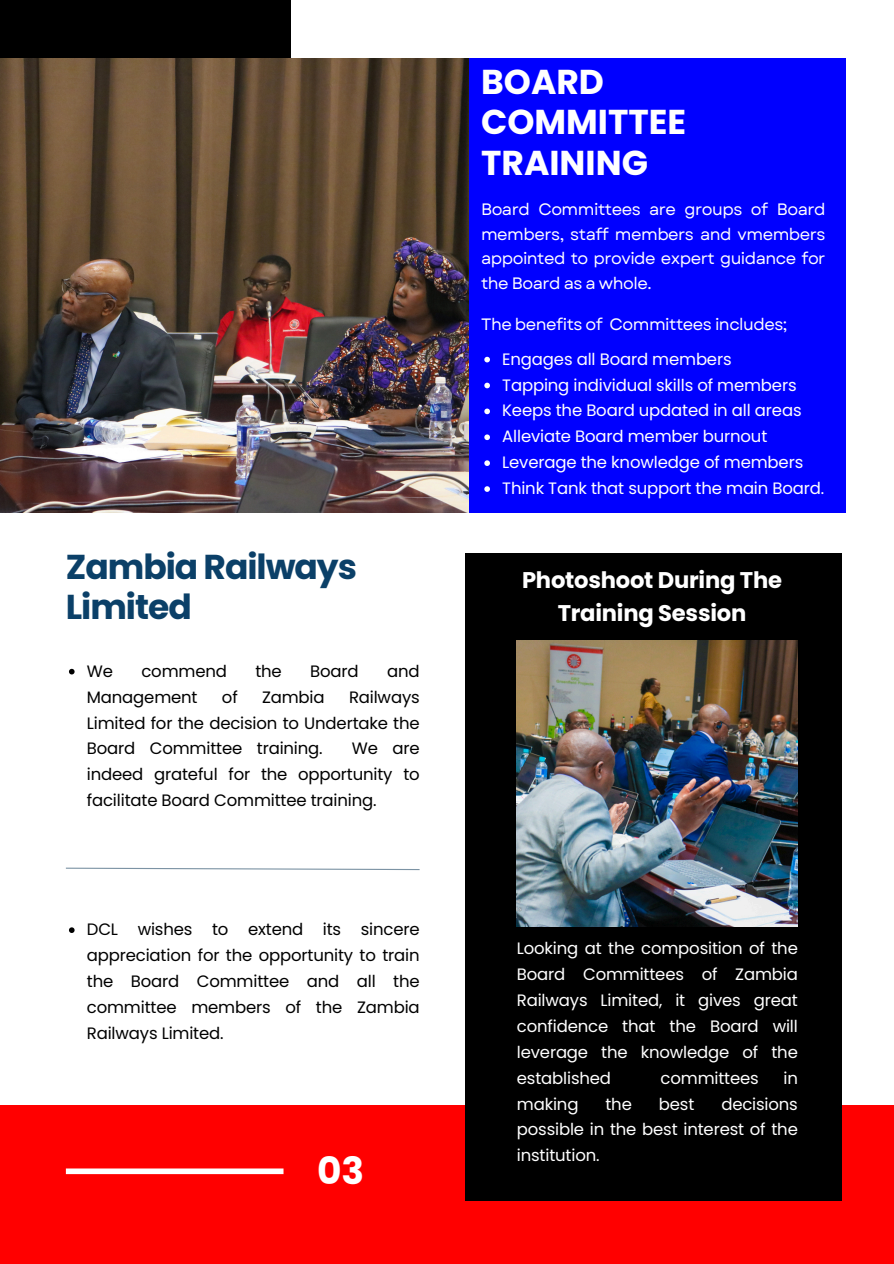
<style>
.page{position:relative;width:894px;height:1264px;background:#fff}
.page>*{position:absolute;margin:0;border:0;box-sizing:border-box;transform-origin:0 0}
.t1{font:700 37.5px "Poppins";color:#fff}
.t2{font:700 34.5px/40.5px "Poppins";color:#fff}
.t3{font:700 34.5px/40.5px "Poppins";letter-spacing:-.03em;color:#0b4068}
.t4{font:700 22.65px/32.7px "Poppins";letter-spacing:-.01em;color:#fff;text-align:center}
.t5{font:16.5px/25.8px "Poppins";letter-spacing:-.01em;color:#fff;text-align:justify}
.t6{font:16.5px/25.8px "Poppins";letter-spacing:-.01em;color:#000;text-align:justify}
.t7{font:16.5px/24.8px "Garet";letter-spacing:-.03em;color:#fff;text-align:justify}
</style>
<div class="page">
<div style="left:468px;top:58px;width:377px;height:455px;background:#00f"></div>
<div style="left:0;top:0;width:290px;height:413px;background:#000"></div>
<div style="left:0;top:1104px;width:893px;height:159px;background:#f00"></div>
<div style="left:464px;top:553px;width:377px;height:647px;background:#000"></div>
<img style="left:516px;top:640px;width:281px;height:286px">
<div style="left:66px;top:1168px;width:217px;height:6px;background:#fff"></div>
<img style="left:0;top:58px;width:468px;height:455px">
<svg style="left:65px;top:867px;width:355px;height:3px"></svg>
<svg style="left:69px;top:669px;width:6px;height:5px"></svg>
<svg style="left:484px;top:357px;width:6px;height:5px"></svg>
<svg style="left:484px;top:383px;width:6px;height:5px"></svg>
<svg style="left:484px;top:408px;width:6px;height:6px"></svg>
<svg style="left:484px;top:434px;width:6px;height:6px"></svg>
<svg style="left:484px;top:460px;width:6px;height:6px"></svg>
<svg style="left:484px;top:486px;width:6px;height:6px"></svg>
<svg style="left:69px;top:927px;width:6px;height:6px"></svg>
<p class="t3" style="left:66px;top:546px;width:292px">Zambia Railways<br>Limited</p>
<p class="t6" style="left:87px;top:658px;width:28px">We</p>
<p class="t6" style="left:141px;top:658px;width:87px">commend</p>
<p class="t6" style="left:255px;top:658px;width:28px">the</p>
<p class="t6" style="left:310px;top:658px;width:50px">Board</p>
<p class="t6" style="left:387px;top:658px;width:34px">and</p>
<p class="t6" style="left:87px;top:684px;width:112px">Management</p>
<p class="t6" style="left:222px;top:684px;width:17px">of</p>
<p class="t6" style="left:262px;top:684px;width:64px">Zambia</p>
<p class="t6" style="left:87px;top:684px;width:334px;text-indent:262px">Railways Limited for the decision to Undertake the Board Committee training.</p>
<p class="t6" style="left:87px;top:735px;width:334px;text-indent:265px">We are indeed grateful for the opportunity to facilitate Board Committee training.</p>
<p class="t6" style="left:87px;top:916px;width:334px">DCL wishes to extend its sincere appreciation for the opportunity to train the Board Committee and all the committee members of the Zambia Railways Limited.</p>
<p class="t1" style="left:317px;top:1144px;width:49px">03</p>
<h1 class="t2" style="left:481px;top:61px;width:206px">BOARD<br>COMMITTEE<br>TRAINING</h1>
<p class="t7" style="left:481px;top:197px;width:346px">Board Committees are groups of Board members, staff members and vmembers appointed to provide expert guidance for the Board as a whole.</p>
<p class="t7" style="left:481px;top:312px;width:308px">The benefits of Committees includes;</p>
<p class="t5" style="left:502px;top:346px;width:231px">Engages all Board members</p>
<p class="t5" style="left:502px;top:372px;width:296px">Tapping individual skills of members</p>
<p class="t5" style="left:502px;top:398px;width:301px">Keeps the Board updated in all areas</p>
<h2 class="t5" style="left:502px;top:423px;width:266px">Alleviate Board member burnout</h2>
<h3 class="t5" style="left:502px;top:449px;width:302px">Leverage the knowledge of members</h3>
<p class="t5" style="left:502px;top:475px;width:323px">Think Tank that support the main Board.</p>
<p class="t4" style="left:522px;top:564px;width:261px">Photoshoot During The<br>Training Session</p>
<p class="t5" style="left:516px;top:935px;width:282px">Looking at the composition of the Board Committees of Zambia Railways Limited, it gives great confidence that the Board will leverage the knowledge of the established</p>
<p class="t5" style="left:660px;top:1064px;width:100px">committees</p>
<p class="t5" style="left:783px;top:1064px;width:16px">in</p>
<p class="t5" style="left:516px;top:1090px;width:282px;text-indent:204px">decisions possible in the best interest of the institution.</p>
<p class="t5" style="left:516px;top:1090px;width:63px">making</p>
<p class="t5" style="left:605px;top:1090px;width:28px">the</p>
<p class="t5" style="left:658px;top:1090px;width:37px">best</p>
</div>
